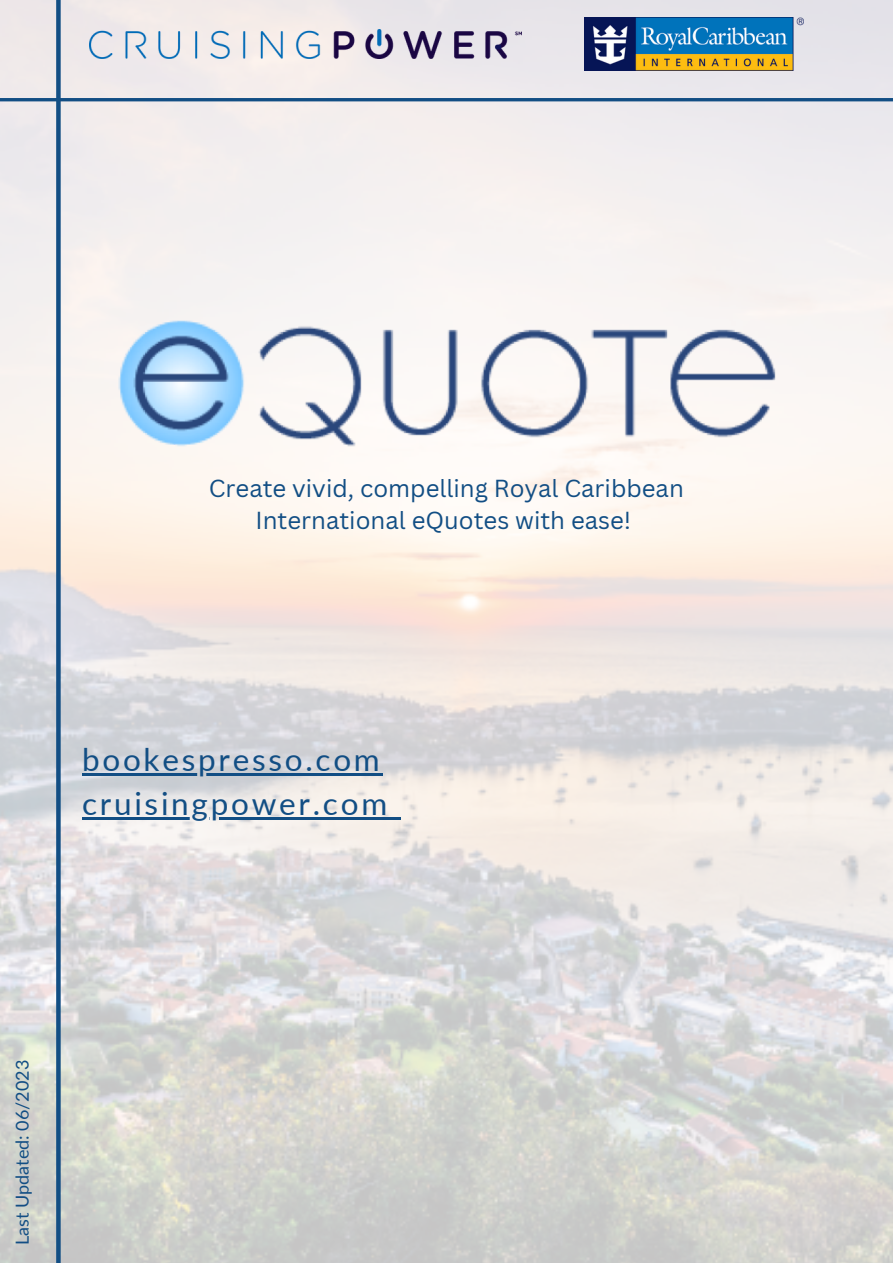
<style>
.page{position:relative;width:893px;height:1264px;background:#fff}
.page>*{position:absolute;margin:0;border:0;box-sizing:border-box;transform-origin:0 0}
.t1{font:31.5px "Lato";letter-spacing:.085em;color:#124e84}
.t2{font:24px/32.5px "Canva Sans";color:#124e84;text-align:center}
.t3{font:18px "Lato";color:#124e84}
</style>
<div class="page">
<img style="left:0;top:0;width:892px;height:1262px">
<div style="left:56px;top:0;width:5px;height:1262px;background:#124e84"></div>
<img style="left:89px;top:29px;width:432px;height:29px">
<hr style="left:0;top:98px;width:892px;height:3px;background:#124e84">
<img style="left:585px;top:18px;width:218px;height:52px">
<img style="left:117px;top:319px;width:659px;height:127px">
<hr style="left:82px;top:773px;width:300px;height:2px;background:#124e84">
<hr style="left:82px;top:817px;width:308px;height:2px;background:#124e84">
<svg style="left:390px;top:817px;width:11px;height:2px"></svg>
<p class="t2" style="left:209px;top:471px;width:476px">Create vivid, compelling Royal Caribbean<br>International eQuotes with ease!</p>
<p class="t1" style="left:82px;top:739px;width:299px">bookespresso.com</p>
<p class="t1" style="left:82px;top:783px;width:306px">cruisingpower.com</p>
<p class="t3" style="left:11px;top:1244px;width:187px;rotate:-90deg">Last Updated: 06/2023</p>
</div>
